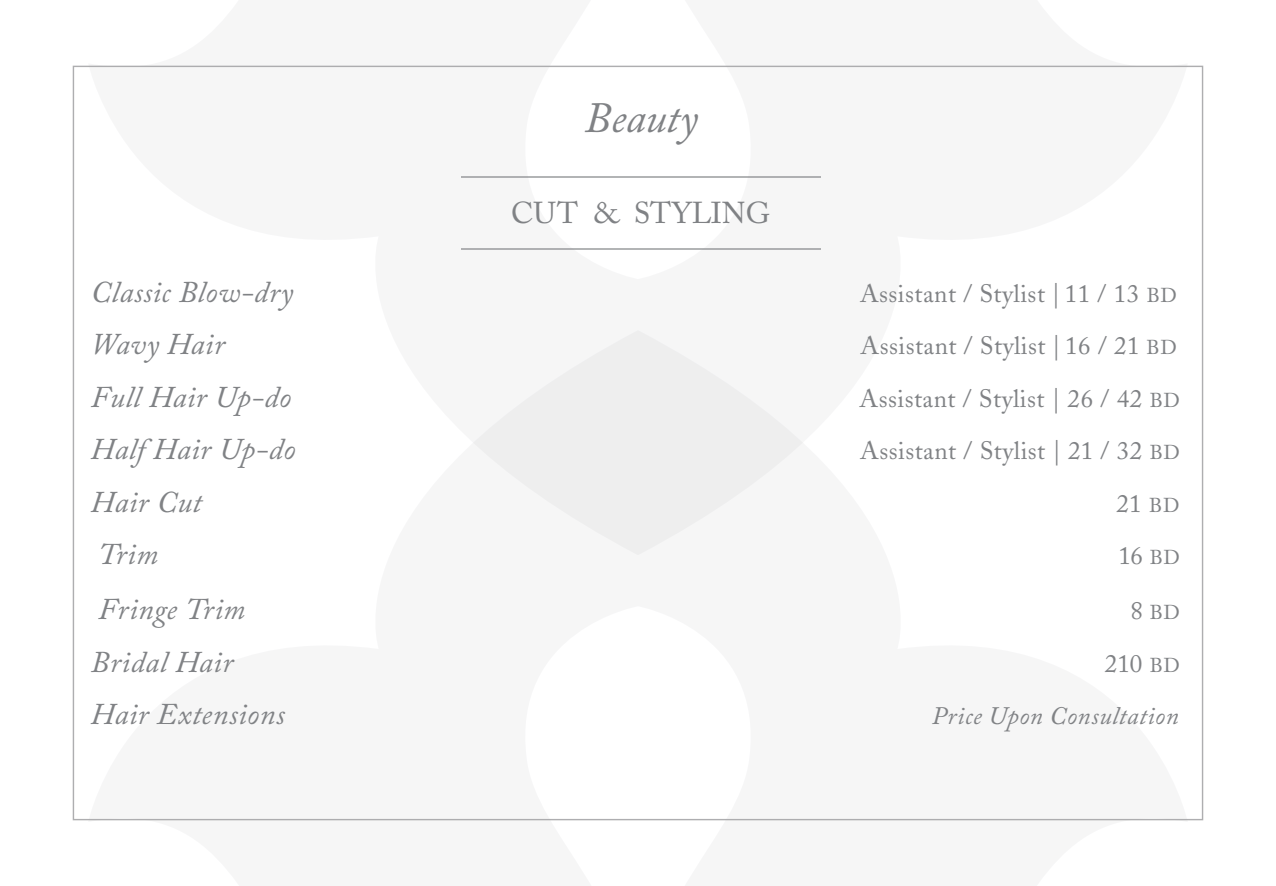
<style>
.page{position:relative;width:1276px;height:886px;background:#fff}
.page>*{position:absolute;margin:0;border:0;box-sizing:border-box;transform-origin:0 0}
.t1{font:italic 43px "Adobe Caslon";color:#808285}
.t2{font:italic 30px "Adobe Caslon Pro";letter-spacing:.015em;color:#808285}
.t3{font:30px "Adobe Caslon";color:#808285}
.t4{font:25px "Adobe Caslon";letter-spacing:.02em;color:#808285}
.t5{font:italic 25px "Adobe Caslon Pro";letter-spacing:.025em;color:#808285}
.t6{font:25px "Adobe Caslon Pro";color:#808285}
.t7{font:20px "Adobe Caslon Pro";color:#808285}
.s1{font-family:"Adobe Caslon Pro";font-style:italic}
.s2{font-family:"Adobe Caslon Pro"}
.s3{font-family:"Adobe Caslon Pro";font-size:20px}
.s4{font-size:20px}
.s5{font-family:"Adobe Caslon";font-size:25px}
</style>
<div class="page">
<svg style="left:88px;top:818px;width:1099px;height:3px"></svg>
<svg style="left:88px;top:65px;width:1099px;height:490px;fill:#f6f6f6"></svg>
<hr style="left:461px;top:248px;width:359px;height:1px;background:#808285">
<hr style="left:461px;top:176px;width:359px;height:1px;background:#808285">
<p class="t1" style="left:584px;top:94px;width:114px">Beauty</p>
<p class="t3" style="left:511px;top:195px;width:261px">CUT &amp; STYLING</p>
<p class="t2" style="left:91px;top:274px;width:204px">Classic Blow-dry</p>
<p class="t4" style="left:860px;top:278px;width:318px">Assistant / Stylist <span class="s1">|</span> <span class="s2">11 / 13</span> <span class="s3">BD</span></p>
<p class="t2" style="left:91px;top:326px;width:135px">Wavy Hair</p>
<p class="t4" style="left:860px;top:331px;width:317px">Assistant / Stylist <span class="s1">|</span> <span class="s2">16 / 21</span> <span class="s3">BD</span></p>
<p class="t2" style="left:91px;top:379px;width:202px">Full Hair Up-do</p>
<p class="t4" style="left:859px;top:383px;width:322px">Assistant / Stylist <span class="s2">| 26 / 42</span> <span class="s3">BD</span></p>
<p class="t2" style="left:91px;top:431px;width:206px">Half Hair Up-do</p>
<p class="t4" style="left:860px;top:436px;width:321px">Assistant / Stylist <span class="s2">| 21 / 32</span> <span class="s3">BD</span></p>
<p class="t2" style="left:91px;top:484px;width:112px">Hair Cut</p>
<p class="t6" style="left:1116px;top:488px;width:64px">21 <span class="s4">BD</span></p>
<p class="t2" style="left:98px;top:536px;width:61px">Trim</p>
<p class="t6" style="left:1118px;top:541px;width:63px">16 <span class="s4">BD</span></p>
<p class="t2" style="left:98px;top:591px;width:149px">Fringe Trim</p>
<p class="t7" style="left:1130px;top:600px;width:51px"><span class="s5">8</span> BD</p>
<p class="t2" style="left:91px;top:644px;width:144px">Bridal Hair</p>
<p class="t6" style="left:1105px;top:648px;width:76px">210 <span class="s4">BD</span></p>
<p class="t2" style="left:91px;top:696px;width:195px">Hair Extensions</p>
<p class="t5" style="left:931px;top:701px;width:249px">Price Upon Consultation</p>
</div>
